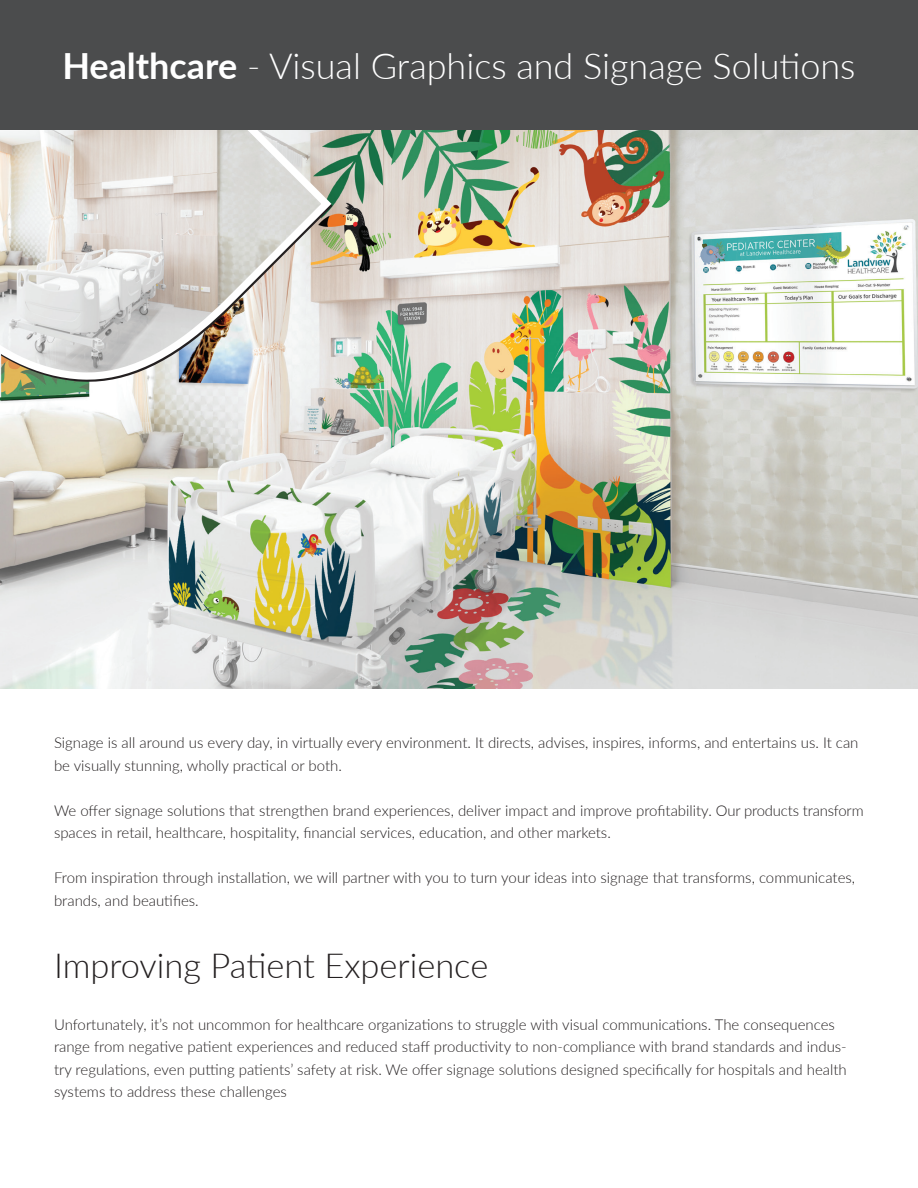
<style>
.page{position:relative;width:918px;height:1188px;background:#fff}
.page>*{position:absolute;margin:0;border:0;box-sizing:border-box;transform-origin:0 0}
.t1{font:300 36px "Lato";color:#fff}
.t2{font:300 34.5px "Lato";color:#231f20}
.t3{font:300 15px/22.5px "Lato";color:#231f20}
.s1{font-weight:700}
</style>
<div class="page">
<img style="left:1px;top:129px;width:917px;height:559px">
<svg style="left:0;top:129px;width:333px;height:252px"></svg>
<div style="left:0;top:0;width:918px;height:129px;background:#4b4c4d"></div>
<p class="t1" style="left:62px;top:41px;width:795px"><span class="s1">Healthcare</span> - Visual Graphics and Signage Solutions</p>
<p class="t3" style="left:54px;top:731px;width:806px">Signage is all around us every day, in virtually every environment. It directs, advises, inspires, informs, and entertains us. It can be visually stunning, wholly practical or both.</p>
<p class="t3" style="left:54px;top:799px;width:811px">We offer signage solutions that strengthen brand experiences, deliver impact and improve profitability. Our products transform spaces in retail, healthcare, hospitality, financial services, education, and other markets.</p>
<p class="t3" style="left:54px;top:866px;width:803px">From inspiration through installation, we will partner with you to turn your ideas into signage that transforms, communicates, brands, and beautifies.</p>
<p class="t2" style="left:54px;top:942px;width:436px">Improving Patient Experience</p>
<p class="t3" style="left:54px;top:1013px;width:794px">Unfortunately, it’s not uncommon for healthcare organizations to struggle with visual communications. The consequences range from negative patient experiences and reduced staff productivity to non-compliance with brand standards and indus&shy;try regulations, even putting patients’ safety at risk. We offer signage solutions designed specifically for hospitals and health systems to address these challenges</p>
</div>
